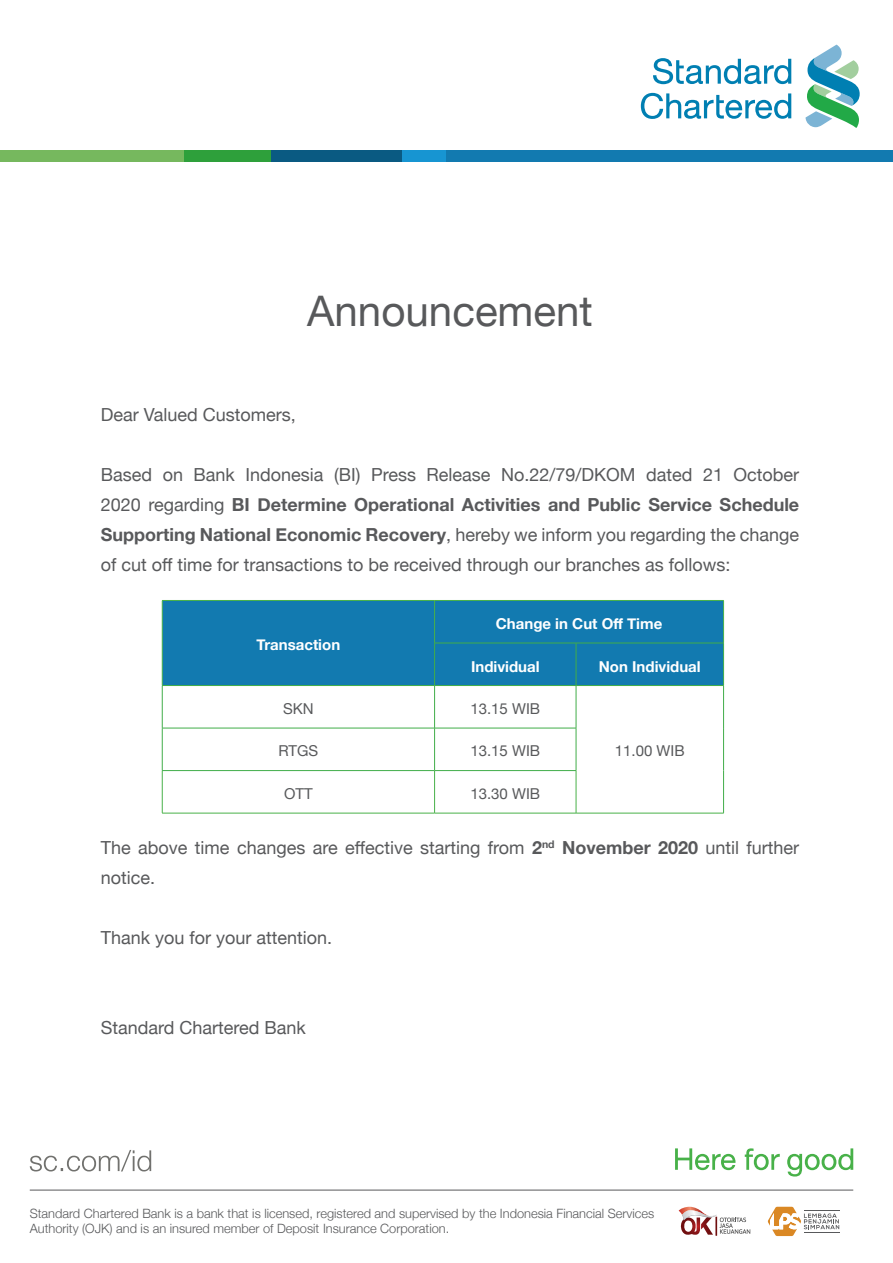
<style>
.page{position:relative;width:893px;height:1263px;background:#fff}
.page>*{position:absolute;margin:0;border:0;box-sizing:border-box;transform-origin:0 0}
.t1{font:42.15px "Helvetica Neue";color:#58595b}
.t2{font:18px/30px "Helvetica Neue";color:#58595b;text-align:justify}
.t3{font:700 15px "Helvetica Neue";color:#fff}
.t4{font:15px "Helvetica Neue";color:#58595b}
.t5{font:300 12.75px/15.5px "Helvetica Neue";color:#58595b}
.s1{font-weight:700}
</style>
<div class="page">
<svg style="left:805px;top:45px;width:55px;height:83px"></svg>
<svg style="left:653px;top:58px;width:138px;height:26px"></svg>
<svg style="left:641px;top:93px;width:150px;height:26px"></svg>
<div style="left:0;top:151px;width:185px;height:11px;background:#76b85e"></div>
<div style="left:185px;top:151px;width:86px;height:11px;background:#2ea03b"></div>
<div style="left:271px;top:151px;width:131px;height:11px;background:#0a5a82"></div>
<div style="left:402px;top:151px;width:44px;height:11px;background:#1795d2"></div>
<div style="left:446px;top:151px;width:447px;height:11px;background:#127ab0"></div>
<svg style="left:30px;top:1150px;width:121px;height:21px"></svg>
<svg style="left:675px;top:1148px;width:61px;height:22px"></svg>
<svg style="left:745px;top:1148px;width:108px;height:28px"></svg>
<svg style="left:679px;top:1207px;width:71px;height:29px"></svg>
<svg style="left:768px;top:1207px;width:71px;height:29px"></svg>
<hr style="left:30px;top:1190px;width:823px;height:1px;background:#58595b">
<div style="left:163px;top:601px;width:560px;height:84px;background:#127ab0"></div>
<hr style="left:162px;top:600px;width:273px;height:1px;background:#48b149">
<hr style="left:162px;top:601px;width:1px;height:42px;background:#48b149">
<hr style="left:435px;top:600px;width:141px;height:1px;background:#48b149">
<hr style="left:434px;top:601px;width:1px;height:42px;background:#48b149">
<hr style="left:576px;top:600px;width:148px;height:1px;background:#48b149">
<hr style="left:723px;top:601px;width:1px;height:42px;background:#48b149">
<hr style="left:162px;top:643px;width:1px;height:42px;background:#48b149">
<hr style="left:162px;top:771px;width:1px;height:42px;background:#48b149">
<hr style="left:434px;top:771px;width:1px;height:42px;background:#48b149">
<hr style="left:576px;top:771px;width:1px;height:42px;background:#48b149">
<hr style="left:162px;top:813px;width:273px;height:1px;background:#48b149">
<hr style="left:435px;top:813px;width:141px;height:1px;background:#48b149">
<hr style="left:576px;top:813px;width:148px;height:1px;background:#48b149">
<hr style="left:434px;top:643px;width:142px;height:1px;background:#41ad49">
<hr style="left:434px;top:643px;width:1px;height:42px;background:#41ad49">
<hr style="left:576px;top:643px;width:148px;height:1px;background:#41ad49">
<hr style="left:576px;top:643px;width:1px;height:42px;background:#41ad49">
<hr style="left:723px;top:643px;width:1px;height:42px;background:#41ad49">
<hr style="left:162px;top:728px;width:1px;height:42px;background:#41ad49">
<hr style="left:434px;top:728px;width:1px;height:42px;background:#41ad49">
<hr style="left:576px;top:728px;width:1px;height:42px;background:#41ad49">
<hr style="left:162px;top:770px;width:273px;height:1px;background:#41ad49">
<hr style="left:435px;top:770px;width:141px;height:1px;background:#41ad49">
<hr style="left:162px;top:685px;width:273px;height:1px;background:#41ad49">
<hr style="left:162px;top:686px;width:1px;height:42px;background:#41ad49">
<hr style="left:435px;top:685px;width:141px;height:1px;background:#41ad49">
<hr style="left:434px;top:686px;width:1px;height:42px;background:#41ad49">
<hr style="left:576px;top:685px;width:148px;height:1px;background:#41ad49">
<hr style="left:576px;top:686px;width:1px;height:42px;background:#41ad49">
<hr style="left:723px;top:686px;width:1px;height:42px;background:#41ad49">
<hr style="left:162px;top:728px;width:273px;height:1px;background:#41ad49">
<hr style="left:435px;top:728px;width:141px;height:1px;background:#41ad49">
<hr style="left:723px;top:728px;width:1px;height:42px;background:#41ad49">
<hr style="left:723px;top:770px;width:1px;height:43px;background:#41ad49">
<h1 class="t1" style="left:307px;top:281px;width:287px">Announcement</h1>
<p class="t2" style="left:101px;top:400px;width:197px">Dear Valued Customers,</p>
<p class="t2" style="left:101px;top:460px;width:700px">Based on Bank Indonesia (BI) Press Release No.22/79/DKOM dated 21 October 2020 regarding <span class="s1">BI Determine Operational Activities and Public Service Schedule Supporting National Economic Recovery</span>, hereby we inform you regarding the change of cut off time for transactions to be received through our branches as follows:</p>
<p class="t3" style="left:257px;top:633px;width:85px">Transaction</p>
<p class="t3" style="left:496px;top:612px;width:168px">Change in Cut Off Time</p>
<p class="t3" style="left:471px;top:654px;width:70px">Individual</p>
<p class="t3" style="left:599px;top:654px;width:103px">Non Individual</p>
<p class="t4" style="left:283px;top:698px;width:32px">SKN</p>
<p class="t4" style="left:470px;top:698px;width:71px">13.15 WIB</p>
<p class="t4" style="left:279px;top:740px;width:41px">RTGS</p>
<p class="t4" style="left:470px;top:740px;width:71px">13.15 WIB</p>
<p class="t4" style="left:615px;top:740px;width:71px">11.00 WIB</p>
<p class="t4" style="left:284px;top:783px;width:30px">OTT</p>
<p class="t4" style="left:470px;top:783px;width:71px">13.30 WIB</p>
<p class="t2" style="left:101px;top:834px;width:700px">The above time changes are effective starting from <span class="s1">2</span><sup>nd</sup> <span class="s1">November 2020</span> until further notice.</p>
<p class="t2" style="left:101px;top:924px;width:233px">Thank you for your attention.</p>
<p class="t2" style="left:101px;top:1014px;width:207px">Standard Chartered Bank</p>
<p class="t5" style="left:30px;top:1204px;width:626px">Standard Chartered Bank is a bank that is licensed, registered and supervised by the Indonesia Financial Services<br>Authority (OJK) and is an insured member of Deposit Insurance Corporation.</p>
</div>
